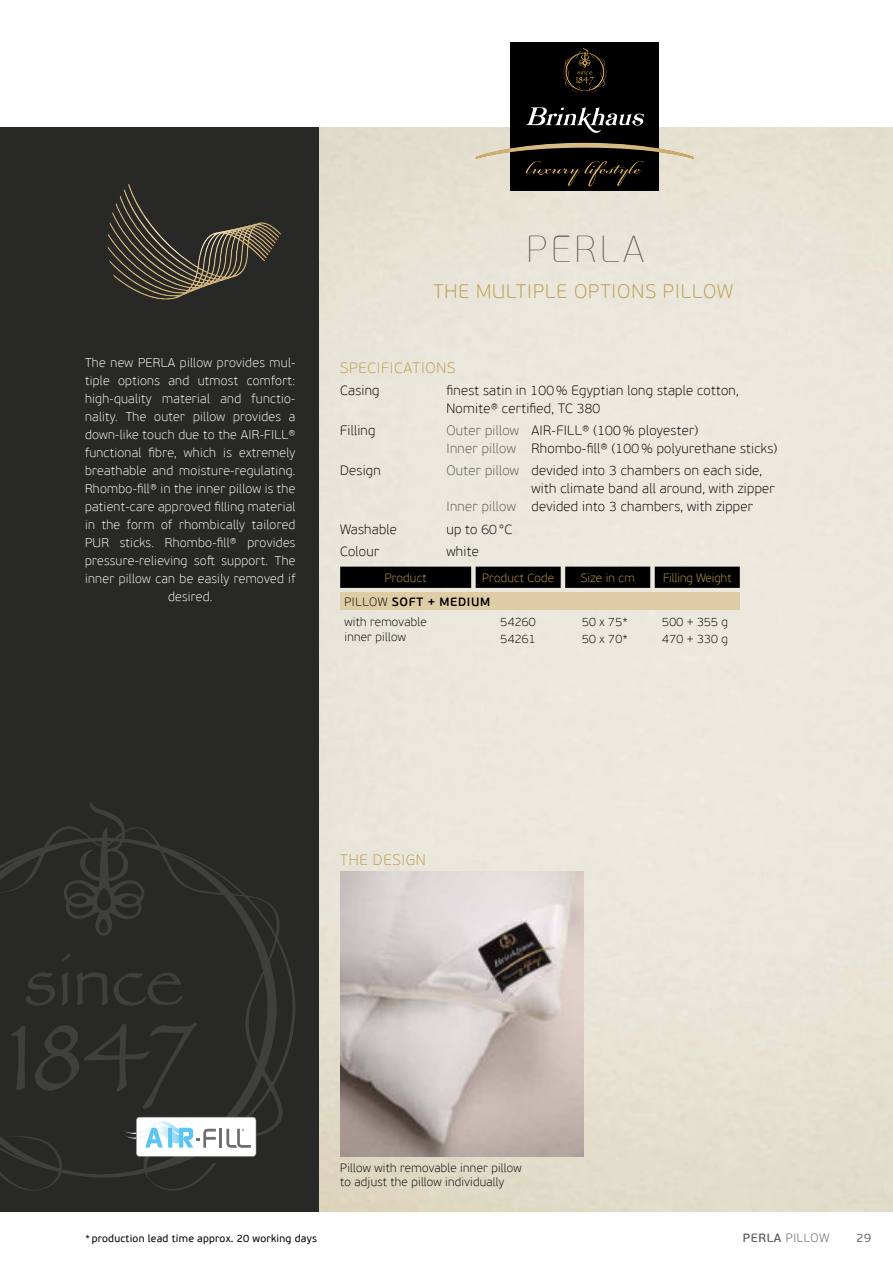
<style>
.page{position:relative;width:893px;height:1263px;background:#fff}
.page>*{position:absolute;margin:0;border:0;box-sizing:border-box;transform-origin:0 0}
.t1{font:37.5px "PF Beau Sans Pro X Thin";letter-spacing:.1em;color:#575756}
.t2{font:100 19.5px "PF Beau Sans Pro";letter-spacing:.05em;color:#be9e4c}
.t3{font:100 15px "PF Beau Sans Pro";letter-spacing:.05em;color:#be9e4c}
.t4{font:100 13.5px/22.2px "PF Beau Sans Pro";letter-spacing:.02em;color:#000}
.t5{font:100 12.75px/18px "PF Beau Sans Pro";letter-spacing:.02em;color:#fff;text-align:center}
.t6{font:100 12px/20.9px "PF Beau Sans Pro";letter-spacing:.02em;color:#000}
.t7{font:100 12px "PF Beau Sans Pro";letter-spacing:.02em;color:#be9e4c}
.t8{font:100 12px "PF Beau Sans Pro";color:#be9e4c}
.t9{font:100 12px "PF Beau Sans Pro";letter-spacing:.05em;color:#575756}
.t10{font:300 12px "PF Beau Sans Pro";color:#575756}
.t11{font:10.5px "PF Beau Sans Pro";letter-spacing:.02em;color:#000}
.s1{color:#575756}
.s2{font-weight:600}
.s3{font-family:"PF Beau Sans Pro Bbook";font-weight:400}
</style>
<div class="page">
<div style="left:510px;top:43px;width:149px;height:148px;background:#000"></div>
<svg style="left:526px;top:107px;width:118px;height:26px"></svg>
<svg style="left:475px;top:143px;width:219px;height:43px"></svg>
<svg style="left:563px;top:47px;width:43px;height:46px"></svg>
<div style="left:0;top:128px;width:319px;height:1084px;background:#282827"></div>
<svg style="left:0;top:802px;width:295px;height:389px"></svg>
<svg style="left:340px;top:567px;width:400px;height:21px"></svg>
<div style="left:340px;top:592px;width:400px;height:17px;background:#decca4"></div>
<img style="left:340px;top:872px;width:244px;height:285px">
<svg style="left:123px;top:1117px;width:133px;height:40px"></svg>
<svg style="left:108px;top:185px;width:173px;height:115px"></svg>
<p class="t5" style="left:85px;top:354px;width:212px">The new PERLA pillow provides mul&shy;tiple options and utmost comfort: high-quality material and functio&shy;nality. The outer pillow provides a down-like touch due to the AIR-FILL® functional fibre, which is extremely breathable and moisture-regulating.<br>Rhombo-fill® in the inner pillow is the patient-care approved filling material in the form of rhombically tailored PUR sticks. Rhombo-fill® provides pressure-relieving soft support. The inner pillow can be easily removed if desired.</p>
<h1 class="t1" style="left:526px;top:235px;width:119px">PERLA</h1>
<h2 class="t2" style="left:433px;top:283px;width:301px">THE MULTIPLE OPTIONS PILLOW</h2>
<p class="t3" style="left:340px;top:361px;width:117px">SPECIFICATIONS</p>
<p class="t4" style="left:340px;top:380px;width:41px">Casing</p>
<p class="t4" style="left:340px;top:420px;width:37px">Filling</p>
<p class="t4" style="left:340px;top:461px;width:42px">Design</p>
<p class="t4" style="left:446px;top:381px;width:294px;line-height:18px">finest satin in 100 % Egyptian long staple cotton,<br>Nomite® certified, TC 380</p>
<p class="t4" style="left:446px;top:422px;width:332px;line-height:18px"><span class="s1">Outer pillow</span> AIR-FILL® (100 % ployester)<br><span class="s1">Inner pillow</span> Rhombo-fill® (100 % polyurethane sticks)</p>
<p class="t4" style="left:446px;top:461px;width:317px"><span class="s1">Outer pillow</span> devided into 3 chambers on each side,</p>
<p class="t4" style="left:531px;top:479px;width:245px">with climate band all around, with zipper</p>
<p class="t4" style="left:446px;top:497px;width:308px"><span class="s1">Inner pillow</span> devided into 3 chambers, with zipper</p>
<p class="t4" style="left:446px;top:519px;width:67px">up to 60 °C white</p>
<p class="t4" style="left:340px;top:519px;width:58px">Washable<br>Colour</p>
<p class="t7" style="left:385px;top:572px;width:43px">Product</p>
<p class="t7" style="left:482px;top:572px;width:74px">Product Code</p>
<p class="t7" style="left:581px;top:572px;width:56px">Size in cm</p>
<p class="t8" style="left:663px;top:572px;width:70px">Filling Weight</p>
<p class="t6" style="left:344px;top:592px;width:147px">PILLOW <span class="s2">SOFT + MEDIUM </span>with removable</p>
<p class="t6" style="left:344px;top:627px;width:63px">inner pillow</p>
<p class="t6" style="left:501px;top:613px;width:37px">54260</p>
<p class="t6" style="left:582px;top:613px;width:47px">50 x 75*</p>
<p class="t6" style="left:662px;top:613px;width:67px">500 + 355 g</p>
<p class="t6" style="left:501px;top:630px;width:37px">54261</p>
<p class="t6" style="left:582px;top:630px;width:47px">50 x 70*</p>
<p class="t6" style="left:662px;top:630px;width:67px">470 + 330 g</p>
<p class="t3" style="left:340px;top:853px;width:87px">THE DESIGN</p>
<p class="t6" style="left:340px;top:1162px;width:183px;line-height:13.5px">Pillow with removable inner pillow to adjust the pillow individually</p>
<p class="t9" style="left:743px;top:1232px;width:88px"><span class="s3">PERLA</span> PILLOW</p>
<p class="t11" style="left:85px;top:1234px;width:233px">* production lead time approx. 20 working days</p>
<p class="t10" style="left:856px;top:1230px;width:16px">29</p>
</div>
